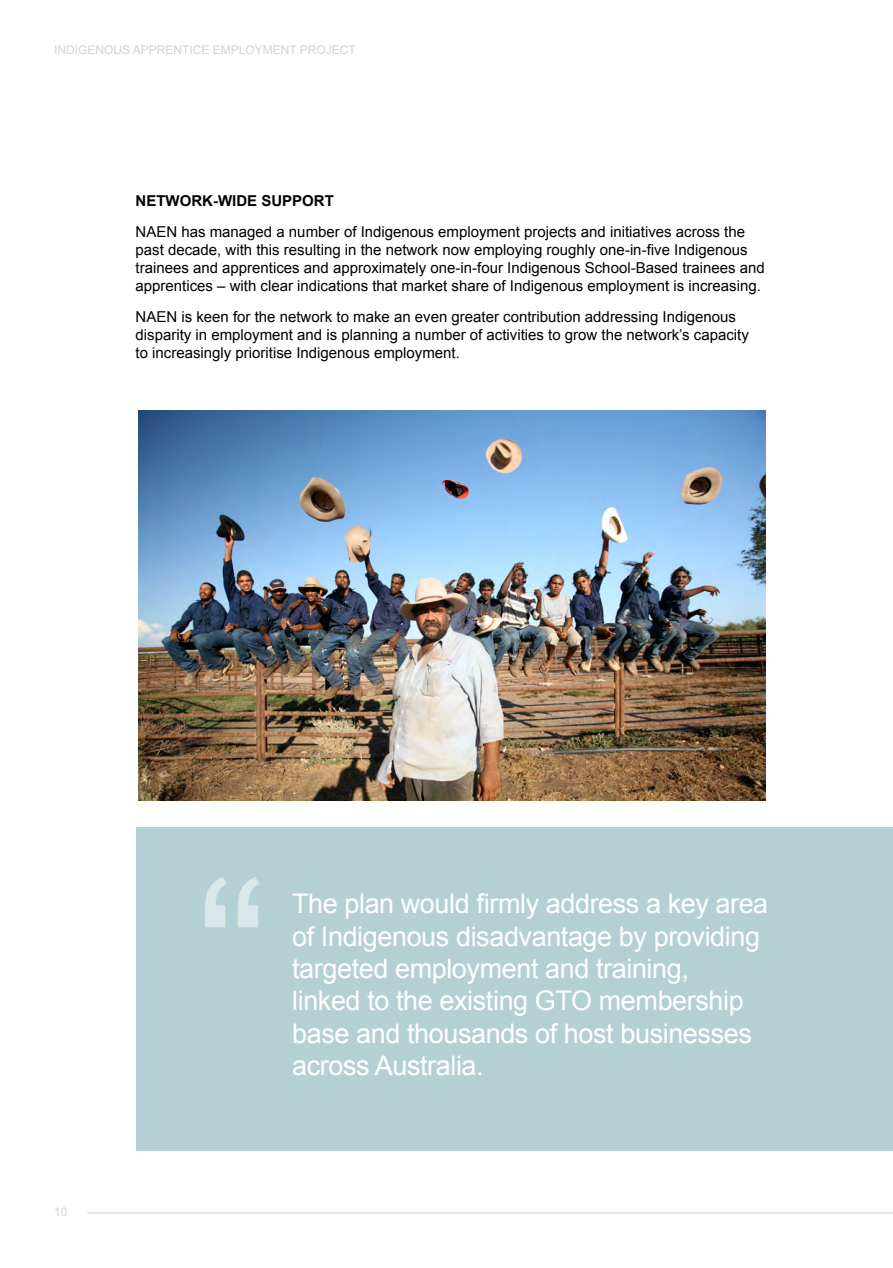
<style>
.page{position:relative;width:893px;height:1268px;background:#fff}
.page>*{position:absolute;margin:0;border:0;box-sizing:border-box;transform-origin:0 0}
.t1{font:215.7px "Arial";color:#fff}
.t2{font:27px/32.4px "Arial";letter-spacing:-.015em;color:#fff}
.t3{font:15px/18px "Arial";color:#000}
.t4{font:700 15px "Arial";color:#000}
.t5{font:12px "Arial";color:#d1d3d4}
</style>
<div class="page">
<hr style="left:87px;top:1212px;width:806px;height:1px;background:#d1d3d4">
<div style="left:137px;top:827px;width:756px;height:323px;background:#b5d0d5"></div>
<img style="left:138px;top:410px;width:627px;height:389px">
<p class="t5" style="left:54px;top:42px;width:303px">INDIGENOUS APPRENTICE EMPLOYMENT PROJECT</p>
<p class="t4" style="left:136px;top:191px;width:200px">NETWORK-WIDE SUPPORT</p>
<p class="t3" style="left:136px;top:223px;width:631px">NAEN has managed a number of Indigenous employment projects and initiatives across the past decade, with this resulting in the network now employing roughly one-in-five Indigenous trainees and apprentices and approximately one-in-four Indigenous School-Based trainees and apprentices – with clear indications that market share of Indigenous employment is increasing.</p>
<p class="t3" style="left:136px;top:308px;width:615px">NAEN is keen for the network to make an even greater contribution addressing Indigenous disparity in employment and is planning a number of activities to grow the network’s capacity to increasingly prioritise Indigenous employment.</p>
<p class="t5" style="left:54px;top:1203px;width:15px">10</p>
<h1 class="t1" style="left:196px;top:816px;width:73px">“</h1>
<h2 class="t2" style="left:292px;top:887px;width:478px">The plan would firmly address a key area of Indigenous disadvantage by providing targeted employment and training,<br>linked to the existing GTO membership base and thousands of host businesses across Australia.</h2>
</div>
